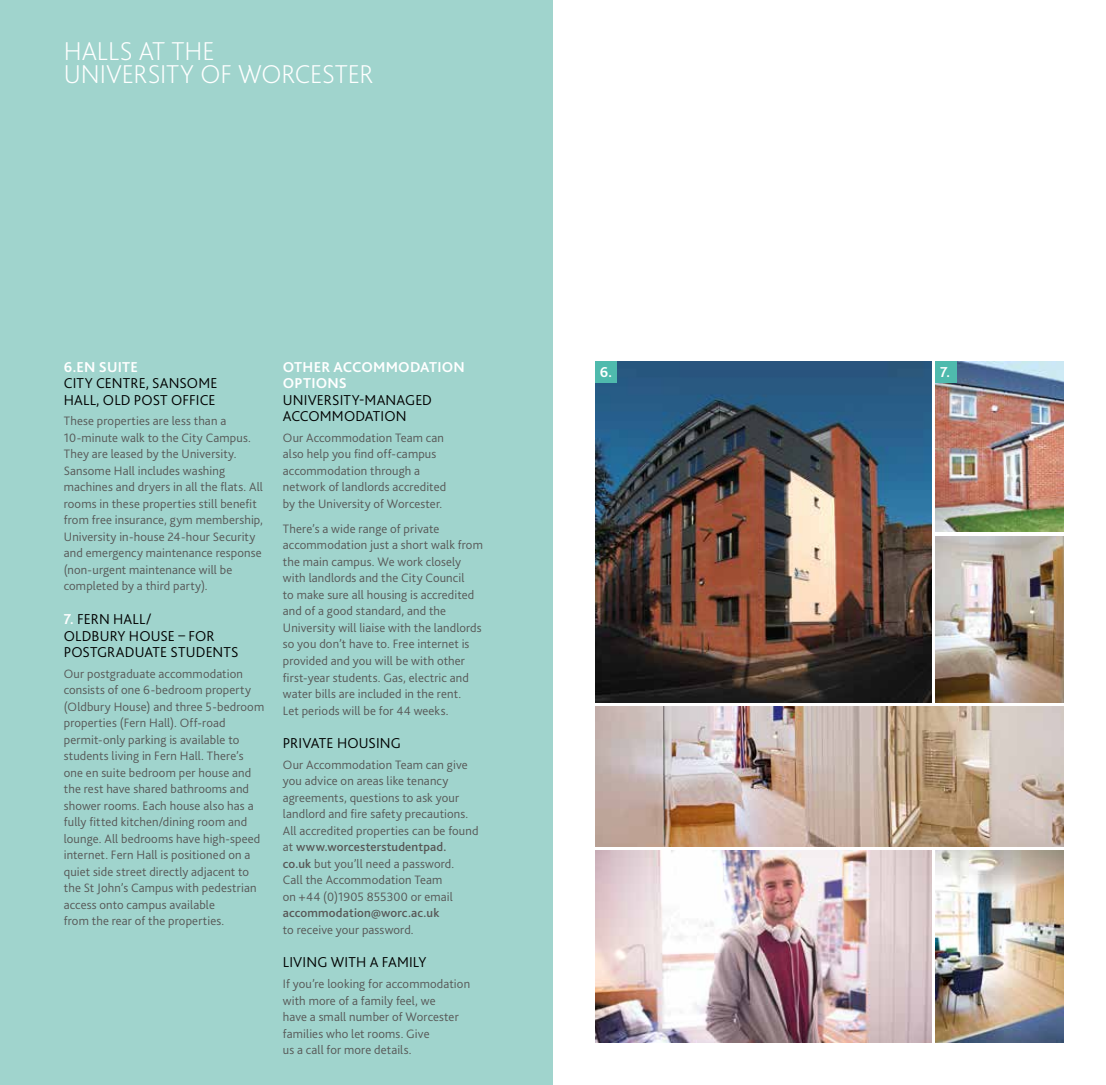
<style>
.page{position:relative;width:1106px;height:1085px;background:#fff}
.page>*{position:absolute;margin:0;border:0;box-sizing:border-box;transform-origin:0 0}
.t1{font:200 27px/22.5px "Bliss 2";color:#fff}
.t2{font:300 15px/16.5px "Bliss 2";letter-spacing:.01em;color:#000}
.t3{font:700 15px/16.5px "Bliss 2";letter-spacing:.015em;color:#fff}
.t4{font:300 12.75px/16.5px "Bliss 2";letter-spacing:.01em;color:#575756}
.t5{font:500 12.75px "Bliss 2";letter-spacing:.01em;color:#575756}
.s1{font-weight:700;color:#fff}
.s2{font-weight:500}
</style>
<div class="page">
<div style="left:0;top:0;width:553px;height:1084px;background:#a0d4cd"></div>
<img style="left:935px;top:361px;width:128px;height:170px">
<img style="left:595px;top:361px;width:336px;height:341px">
<img style="left:595px;top:850px;width:336px;height:192px">
<img style="left:935px;top:536px;width:128px;height:166px">
<img style="left:935px;top:850px;width:128px;height:192px">
<img style="left:595px;top:706px;width:468px;height:140px">
<div style="left:595px;top:361px;width:22px;height:22px;background:#4fbaad"></div>
<div style="left:935px;top:361px;width:22px;height:22px;background:#4fbaad"></div>
<h1 class="t1" style="left:64px;top:39px;width:311px">HALLS AT THE<br>UNIVERSITY OF WORCESTER</h1>
<p class="t3" style="left:64px;top:358px;width:76px">6.EN SUITE</p>
<p class="t2" style="left:64px;top:374px;width:155px">CITY CENTRE, SANSOME<br>HALL, OLD POST OFFICE</p>
<p class="t4" style="left:64px;top:412px;width:201px">These properties are less than a 10-minute walk to the City Campus.<br>They are leased by the University.<br>Sansome Hall includes washing machines and dryers in all the flats. All rooms in these properties still benefit from free insurance, gym membership, University in-house 24-hour Security and emergency maintenance response (non-urgent maintenance will be completed by a third party).</p>
<p class="t2" style="left:64px;top:610px;width:176px"><span class="s1">7.</span> FERN HALL/<br>OLDBURY HOUSE – FOR<br>POSTGRADUATE STUDENTS</p>
<p class="t4" style="left:64px;top:665px;width:202px">Our postgraduate accommodation consists of one 6-bedroom property (Oldbury House) and three 5-bedroom properties (Fern Hall). Off-road permit-only parking is available to students living in Fern Hall. There’s one en suite bedroom per house and the rest have shared bathrooms and shower rooms. Each house also has a fully fitted kitchen/dining room and lounge. All bedrooms have high-speed internet. Fern Hall is positioned on a quiet side street directly adjacent to the St John’s Campus with pedestrian access onto campus available<br>from the rear of the properties.</p>
<p class="t3" style="left:283px;top:358px;width:183px">OTHER ACCOMMODATION<br>OPTIONS</p>
<p class="t2" style="left:283px;top:391px;width:151px">UNIVERSITY-MANAGED<br>ACCOMMODATION</p>
<p class="t4" style="left:283px;top:429px;width:165px">Our Accommodation Team can also help you find off-campus accommodation through a network of landlords accredited by the University of Worcester.</p>
<p class="t4" style="left:283px;top:520px;width:201px">There’s a wide range of private accommodation just a short walk from the main campus. We work closely with landlords and the City Council<br>to make sure all housing is accredited and of a good standard, and the University will liaise with the landlords so you don’t have to. Free internet is provided and you will be with other first-year students. Gas, electric and water bills are included in the rent.<br>Let periods will be for 44 weeks.</p>
<p class="t2" style="left:283px;top:734px;width:119px">PRIVATE HOUSING</p>
<p class="t4" style="left:283px;top:756px;width:197px">Our Accommodation Team can give you advice on areas like tenancy agreements, questions to ask your landlord and fire safety precautions.<br>All accredited properties can be found at <span class="s2">www.worcesterstudentpad.<br>co.uk</span> but you’ll need a password.<br>Call the Accommodation Team<br>on +44 (0)1905 855300 or email</p>
<p class="t5" style="left:283px;top:905px;width:158px">accommodation@worc.ac.uk</p>
<p class="t4" style="left:283px;top:920px;width:132px">to receive your password.</p>
<p class="t2" style="left:283px;top:953px;width:145px">LIVING WITH A FAMILY</p>
<p class="t4" style="left:283px;top:975px;width:189px">If you’re looking for accommodation with more of a family feel, we<br>have a small number of Worcester families who let rooms. Give<br>us a call for more details.</p>
<p class="t3" style="left:600px;top:363px;width:14px">6.</p>
<p class="t3" style="left:940px;top:363px;width:11px">7.</p>
</div>
